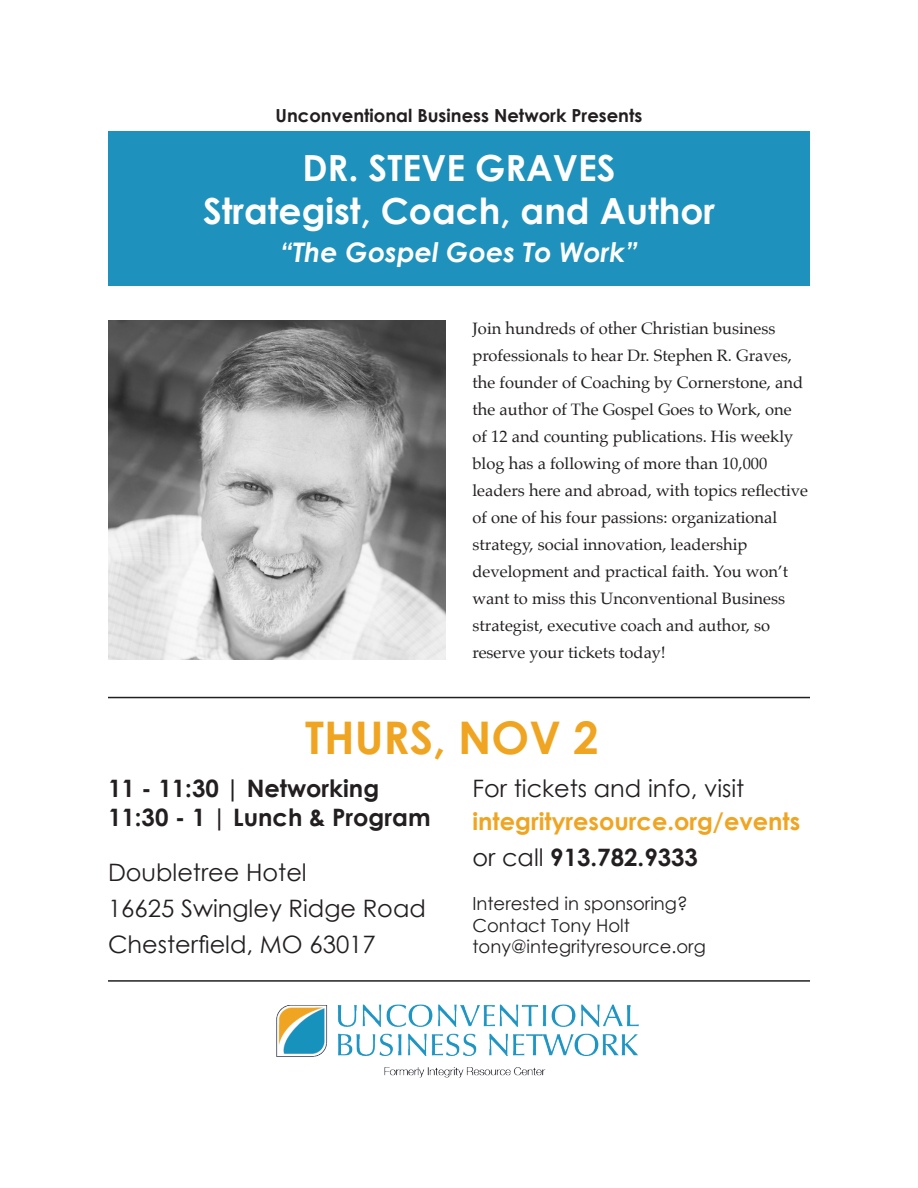
<style>
.page{position:relative;width:918px;height:1188px;background:#fff}
.page>*{position:absolute;margin:0;border:0;box-sizing:border-box;transform-origin:0 0}
.t1{font:700 45px "Century Gothic";color:#f0a522}
.t2{font:700 36px "Century Gothic";color:#fff}
.t3{font:italic 700 27px "Century Gothic";color:#fff}
.t4{font:24px "Century Gothic";color:#231f20}
.t5{font:700 24px/36px "Century Gothic";color:#f0a522}
.t6{font:700 24px "Century Gothic";color:#231f20}
.t7{font:18px "Century Gothic";color:#231f20}
.t8{font:700 18px "Century Gothic";color:#231f20}
.t9{font:16.5px/27px "Palatino";color:#231f20}
.s1{font-weight:400;color:#231f20}
.s2{color:#231f20}
</style>
<div class="page">
<div style="left:108px;top:131px;width:702px;height:154px;background:#1e92bc"></div>
<img style="left:108px;top:320px;width:338px;height:339px">
<hr style="left:108px;top:697px;width:702px;height:1px;background:#231f20">
<img style="left:276px;top:1004px;width:363px;height:74px">
<hr style="left:108px;top:980px;width:702px;height:2px;background:#231f20">
<p class="t8" style="left:276px;top:101px;width:368px">Unconventional Business Network Presents</p>
<p class="t2" style="left:302px;top:141px;width:315px">DR. STEVE GRAVES</p>
<p class="t2" style="left:203px;top:184px;width:513px">Strategist, Coach, and Author</p>
<p class="t3" style="left:280px;top:232px;width:360px">“The Gospel Goes To Work”</p>
<p class="t9" style="left:472px;top:315px;width:337px">Join hundreds of other Christian business professionals to hear Dr. Stephen R. Graves, the founder of Coaching by Cornerstone, and the author of The Gospel Goes to Work, one of 12 and counting publications. His weekly blog has a following of more than 10,000 leaders here and abroad, with topics reflective of one of his four passions: organizational strategy, social innovation, leadership development and practical faith. You won’t want to miss this Unconventional Business strategist, executive coach and author, so reserve your tickets today!</p>
<p class="t1" style="left:305px;top:703px;width:295px">THURS, NOV 2</p>
<p class="t6" style="left:108px;top:770px;width:273px">11 - 11:30 | Networking</p>
<p class="t6" style="left:108px;top:799px;width:324px">11:30 - 1 | Lunch &amp; Program</p>
<p class="t4" style="left:108px;top:856px;width:200px">Doubletree Hotel</p>
<p class="t4" style="left:108px;top:892px;width:319px">16625 Swingley Ridge Road</p>
<p class="t4" style="left:108px;top:928px;width:269px">Chesterfield, MO 63017</p>
<p class="t4" style="left:472px;top:772px;width:273px">For tickets and info, visit</p>
<p class="t5" style="left:472px;top:802px;width:329px">integrityresource.org/events <span class="s1">or call</span> <span class="s2">913.782.9333</span></p>
<p class="t7" style="left:472px;top:891px;width:217px">Interested in sponsoring?</p>
<p class="t7" style="left:472px;top:912px;width:159px">Contact Tony Holt</p>
<p class="t7" style="left:472px;top:934px;width:235px">tony@integrityresource.org</p>
</div>
